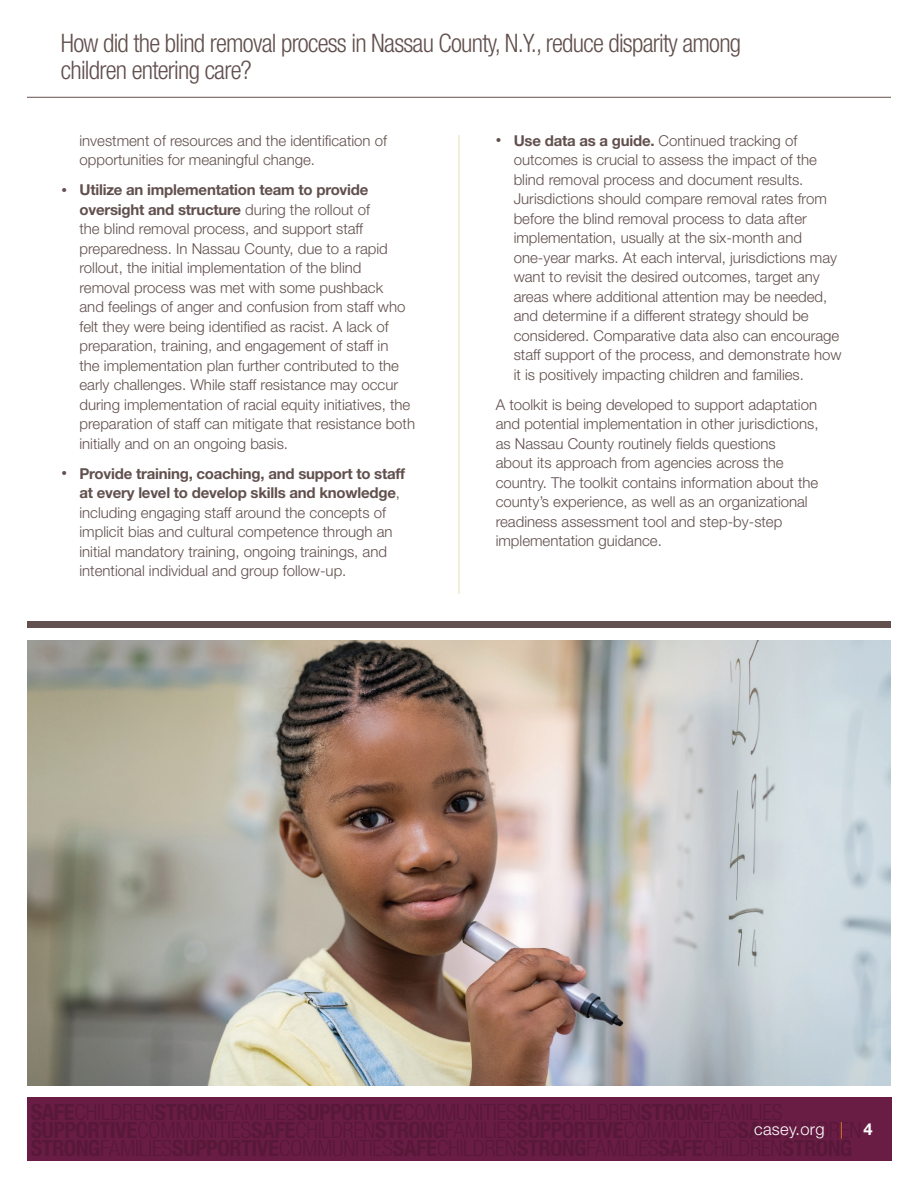
<style>
.page{position:relative;width:918px;height:1188px;background:#fff}
.page>*{position:absolute;margin:0;border:0;box-sizing:border-box;transform-origin:0 0}
.t1{font:300 condensed 25.5px/27px "Helvetica Neue LT Std";letter-spacing:-.03em;color:#61504d}
.t2{font:300 16.5px "Helvetica Neue LT Std";letter-spacing:.02em;color:#fff}
.body{font:300 15px/19.5px "Helvetica Neue LT Std";color:#61504d}
.s1{font-size:11.25px}
.s2{font-weight:700}
.s3{color:#f28a20}
</style>
<div class="page">
<div style="left:27px;top:1098px;width:864px;height:63px;background:#691d45"></div>
<hr style="left:27px;top:97px;width:864px;height:1px;background:#61504d">
<hr style="left:459px;top:135px;width:1px;height:459px;background:#e6e2b2">
<img style="left:27px;top:640px;width:864px;height:446px">
<div style="left:27px;top:621px;width:864px;height:7px;background:#61504d"></div>
<h1 class="t1" style="left:61px;top:30px;width:682px">How did the blind removal process in Nassau County, N.Y., reduce disparity among children entering care?</h1>
<p class="body" style="left:80px;top:130px;width:309px">investment of resources and the identification of opportunities for meaningful change.</p>
<p class="body" style="left:80px;top:180px;width:337px;text-indent:-18px"><span class="s1">•</span> <span class="s2">Utilize an implementation team to provide oversight and structure</span> during the rollout of<br>the blind removal process, and support staff preparedness. In Nassau County, due to a rapid rollout, the initial implementation of the blind removal process was met with some pushback<br>and feelings of anger and confusion from staff who felt they were being identified as racist. A lack of preparation, training, and engagement of staff in<br>the implementation plan further contributed to the early challenges. While staff resistance may occur during implementation of racial equity initiatives, the preparation of staff can mitigate that resistance both initially and on an ongoing basis.</p>
<p class="body" style="left:80px;top:463px;width:327px;text-indent:-18px"><span class="s1">•</span> <span class="s2">Provide training, coaching, and support to staff at every level to develop skills and knowledge</span>, including engaging staff around the concepts of implicit bias and cultural competence through an initial mandatory training, ongoing trainings, and intentional individual and group follow-up.</p>
<p class="body" style="left:514px;top:130px;width:329px;text-indent:-18px"><span class="s1">•</span> <span class="s2">Use data as a guide.</span> Continued tracking of outcomes is crucial to assess the impact of the blind removal process and document results.<br>Jurisdictions should compare removal rates from before the blind removal process to data after implementation, usually at the six-month and one-year marks. At each interval, jurisdictions may want to revisit the desired outcomes, target any areas where additional attention may be needed, and determine if a different strategy should be considered. Comparative data also can encourage staff support of the process, and demonstrate how it is positively impacting children and families.</p>
<p class="body" style="left:496px;top:394px;width:324px">A toolkit is being developed to support adaptation and potential implementation in other jurisdictions, as Nassau County routinely fields questions<br>about its approach from agencies across the country. The toolkit contains information about the county’s experience, as well as an organizational readiness assessment tool and step-by-step implementation guidance.</p>
<p class="t2" style="left:754px;top:1119px;width:120px">casey.org <span class="s3">|</span> <span class="s2">4</span></p>
</div>
